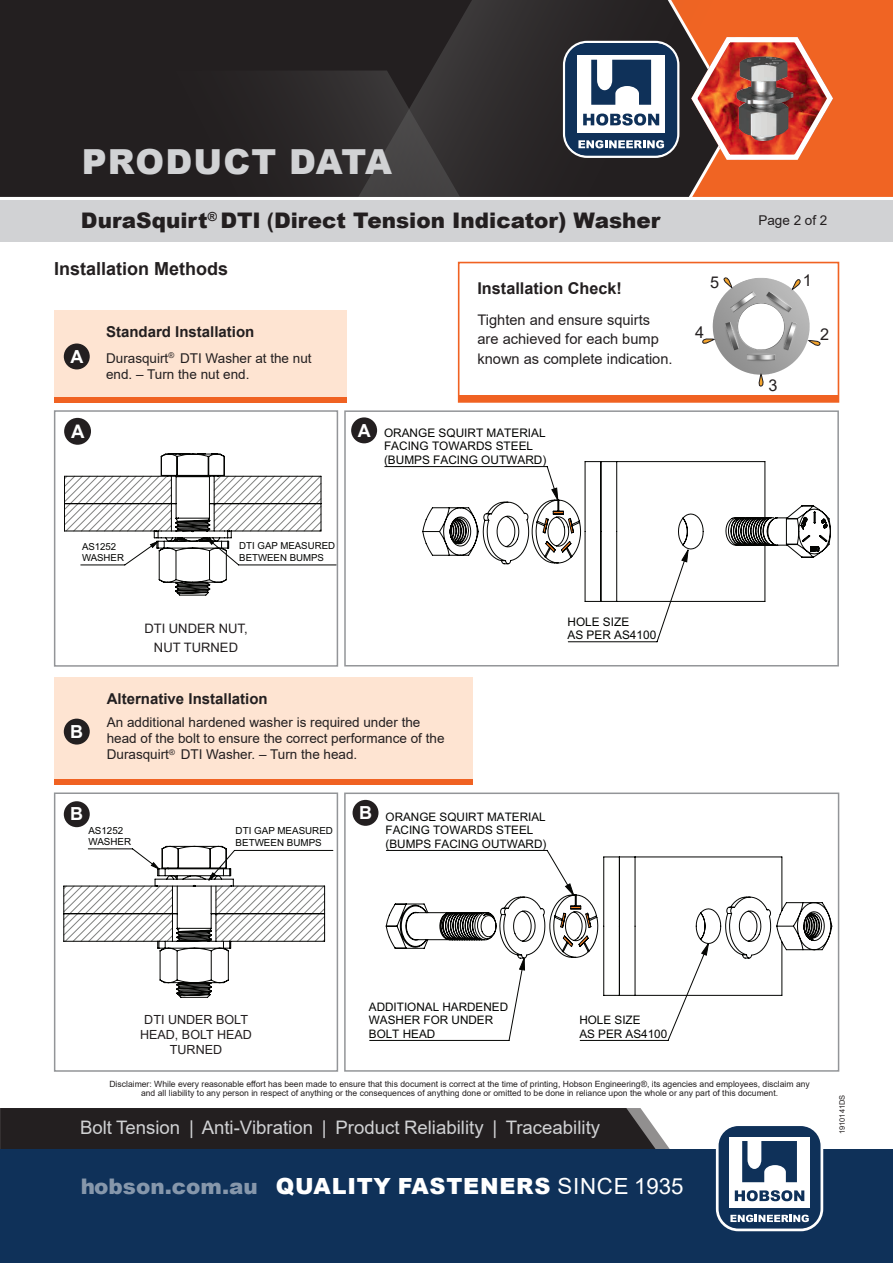
<style>
.page{position:relative;width:893px;height:1263px;background:#fff}
.page>*{position:absolute;margin:0;border:0;box-sizing:border-box;transform-origin:0 0}
.t1{font:900 34.5px "Arial";letter-spacing:.035em;color:#d1d2d4}
.t2{font:900 22.2px "Arial";letter-spacing:.035em;color:#fff}
.t3{font:900 21.45px "Arial";color:#231f20}
.t4{font:18.6px "Arial";color:#d1d2d4}
.t5{font:700 18.6px "Arial";color:#fff}
.t6{font:700 18px "Arial";color:#231f20}
.t7{font:700 18px "Arial";color:#fff}
.t8{font:700 16.2px "Arial";color:#231f20}
.t9{font:16.2px "Arial";color:#231f20}
.t10{font:700 15px "Arial";color:#231f20}
.Prices{font:14.7px/19.5px "Arial";color:#231f20}
.Prices-2{font:13.5px/16.2px "Arial";color:#231f20}
.t11{font:13.05px "Arial";color:#231f20}
.t12{font:12.6px/15px "Arial";color:#231f20;text-align:center}
.t13{font:11.85px/13.5px "Arial";color:#040503}
.t14{font:11.7px/13.4px "Arial";color:#040503}
.t15{font:9.75px/11.7px "Arial";color:#040503}
.t16{font:9.6px/11.6px "Arial";color:#040503}
.t17{font:8.55px/8.6px "Arial";color:#231f20;text-align:center}
.t18{font:7.5px "Arial";color:#231f20}
.s1{font-weight:700}
.s2{font-size:21.45px}
.s3{font-weight:400}
</style>
<div class="page">
<div style="left:0;top:0;width:358px;height:197px;background:#231f20"></div>
<svg style="left:81px;top:71px;width:277px;height:126px;background:#262223"></svg>
<svg style="left:358px;top:0;width:206px;height:197px;background:#302d2e"></svg>
<div style="left:0;top:200px;width:893px;height:42px;background:#d1d2d4"></div>
<div style="left:0;top:1108px;width:671px;height:42px;background:#231f20"></div>
<div style="left:0;top:1150px;width:893px;height:113px;background:#0f3159"></div>
<svg style="left:564px;top:0;width:329px;height:197px;background:#a45f49"></svg>
<img style="left:737px;top:57px;width:28px;height:41px">
<svg style="left:720px;top:1127px;width:102px;height:103px"></svg>
<div style="left:716px;top:1123px;width:107px;height:108px;border:3px solid #fff;border-radius:21px"></div>
<div style="left:344px;top:410px;width:495px;height:256px;border:2px solid #939598"></div>
<div style="left:54px;top:677px;width:419px;height:108px;background:#fee4d2"></div>
<div style="left:54px;top:779px;width:419px;height:6px;background:#f06222"></div>
<div style="left:64px;top:719px;width:26px;height:25px;background:#231f20;border-radius:50%"></div>
<svg style="left:64px;top:453px;width:271px;height:143px"></svg>
<div style="left:54px;top:410px;width:284px;height:257px;border:2px solid #939598"></div>
<div style="left:64px;top:418px;width:27px;height:27px;background:#231f20;border-radius:50%"></div>
<div style="left:351px;top:417px;width:26px;height:26px;background:#231f20;border-radius:50%"></div>
<div style="left:54px;top:310px;width:293px;height:93px;background:#fee4d2"></div>
<div style="left:54px;top:397px;width:293px;height:6px;background:#f06222"></div>
<div style="left:64px;top:343px;width:26px;height:26px;background:#231f20;border-radius:50%"></div>
<div style="left:344px;top:792px;width:495px;height:280px;border:2px solid #939598"></div>
<div style="left:353px;top:800px;width:25px;height:26px;background:#231f20;border-radius:50%"></div>
<svg style="left:63px;top:845px;width:270px;height:153px"></svg>
<div style="left:54px;top:792px;width:284px;height:280px;border:2px solid #939598"></div>
<div style="left:64px;top:801px;width:26px;height:26px;background:#231f20;border-radius:50%"></div>
<svg style="left:369px;top:850px;width:318px;height:191px"></svg>
<svg style="left:385px;top:856px;width:448px;height:140px"></svg>
<svg style="left:384px;top:466px;width:287px;height:176px"></svg>
<svg style="left:422px;top:461px;width:409px;height:141px"></svg>
<div style="left:458px;top:262px;width:381px;height:141px;border:2px solid #f06222"></div>
<div style="left:458px;top:395px;width:381px;height:6px;background:#f06222"></div>
<svg style="left:712px;top:278px;width:98px;height:97px"></svg>
<img style="left:722px;top:278px;width:40px;height:20px">
<svg style="left:756px;top:374px;width:9px;height:13px"></svg>
<svg style="left:703px;top:337px;width:11px;height:9px"></svg>
<svg style="left:721px;top:277px;width:11px;height:11px"></svg>
<svg style="left:792px;top:278px;width:11px;height:11px"></svg>
<svg style="left:809px;top:340px;width:12px;height:8px"></svg>
<h1 class="t1" style="left:82px;top:136px;width:312px">PRODUCT DATA</h1>
<h3 class="t3" style="left:81px;top:205px;width:581px">DuraSquirt<sup>®</sup> DTI <span class="s1">(</span>Direct Tension Indicator) Washer</h3>
<p class="t6" style="left:54px;top:256px;width:176px">Installation Methods</p>
<p class="t7" style="left:71px;top:344px;width:14px">A</p>
<p class="t10" style="left:106px;top:321px;width:150px">Standard Installation</p>
<p class="Prices-2" style="left:106px;top:350px;width:207px">Durasquirt<sup>®</sup> DTI Washer at the nut end. – Turn the nut end.</p>
<p class="t8" style="left:477px;top:276px;width:146px">Installation Check!</p>
<p class="Prices" style="left:477px;top:310px;width:197px">Tighten and ensure squirts are achieved for each bump known as complete indication.</p>
<p class="t5" style="left:71px;top:418px;width:15px">A</p>
<p class="t7" style="left:358px;top:417px;width:14px">A</p>
<p class="t13" style="left:384px;top:426px;width:164px">ORANGE SQUIRT MATERIAL<br>FACING TOWARDS STEEL (BUMPS FACING OUTWARD)</p>
<p class="t9" style="left:710px;top:271px;width:11px">5</p>
<p class="t9" style="left:695px;top:321px;width:11px">4</p>
<p class="t16" style="left:82px;top:540px;width:44px">AS1252<br>WASHER</p>
<p class="t16" style="left:239px;top:540px;width:97px">DTI GAP MEASURED<br>BETWEEN BUMPS</p>
<p class="t7" style="left:70px;top:719px;width:14px">B</p>
<p class="t11" style="left:144px;top:619px;width:105px">DTI UNDER NUT,</p>
<p class="t11" style="left:154px;top:638px;width:86px">NUT TURNED</p>
<p class="t10" style="left:107px;top:688px;width:162px">Alternative Installation</p>
<p class="Prices-2" style="left:107px;top:714px;width:339px">An additional hardened washer is required under the head of the bolt to ensure the correct performance of the<br>Durasquirt<sup>®</sup> DTI Washer. – Turn the head.</p>
<p class="t7" style="left:70px;top:801px;width:14px">B</p>
<p class="t15" style="left:88px;top:824px;width:44px">AS1252<br>WASHER</p>
<p class="t15" style="left:236px;top:825px;width:99px">DTI GAP MEASURED<br>BETWEEN BUMPS</p>
<p class="t7" style="left:359px;top:800px;width:14px">B</p>
<p class="t14" style="left:386px;top:810px;width:162px">ORANGE SQUIRT MATERIAL<br>FACING TOWARDS STEEL (BUMPS FACING OUTWARD)</p>
<p class="t13" style="left:567px;top:614px;width:90px">HOLE SIZE<br>AS PER AS4100</p>
<h3 class="Prices-2" style="left:758px;top:212px;width:71px">Page 2 of 2</h3>
<p class="t9" style="left:769px;top:374px;width:11px">3</p>
<p class="t9" style="left:803px;top:269px;width:11px">1</p>
<p class="t9" style="left:820px;top:324px;width:11px">2</p>
<p class="t12" style="left:140px;top:1012px;width:113px">DTI UNDER BOLT<br>HEAD, BOLT HEAD<br>TURNED</p>
<p class="t14" style="left:369px;top:1000px;width:141px">ADDITIONAL HARDENED<br>WASHER FOR UNDER<br>BOLT HEAD</p>
<p class="t14" style="left:579px;top:1013px;width:89px">HOLE SIZE<br>AS PER AS4100</p>
<p class="t17" style="left:109px;top:1080px;width:702px">Disclaimer: While every reasonable effort has been made to ensure that this document is correct at the time of printing, Hobson Engineering®, its agencies and employees, disclaim any and all liability to any person in respect of anything or the consequences of anything done or omitted to be done in reliance upon the whole or any part of this document.</p>
<h3 class="t4" style="left:80px;top:1115px;width:522px">Bolt Tension | Anti-Vibration | Product Reliability | Traceability</h3>
<h2 class="t2" style="left:80px;top:1170px;width:605px"><span class="s2">hobson.com.au</span> QUALITY FASTENERS <span class="s3">SINCE 1935</span></h2>
<p class="t18" style="left:837px;top:1134px;width:41px;rotate:-90deg">1910141DS</p>
</div>
